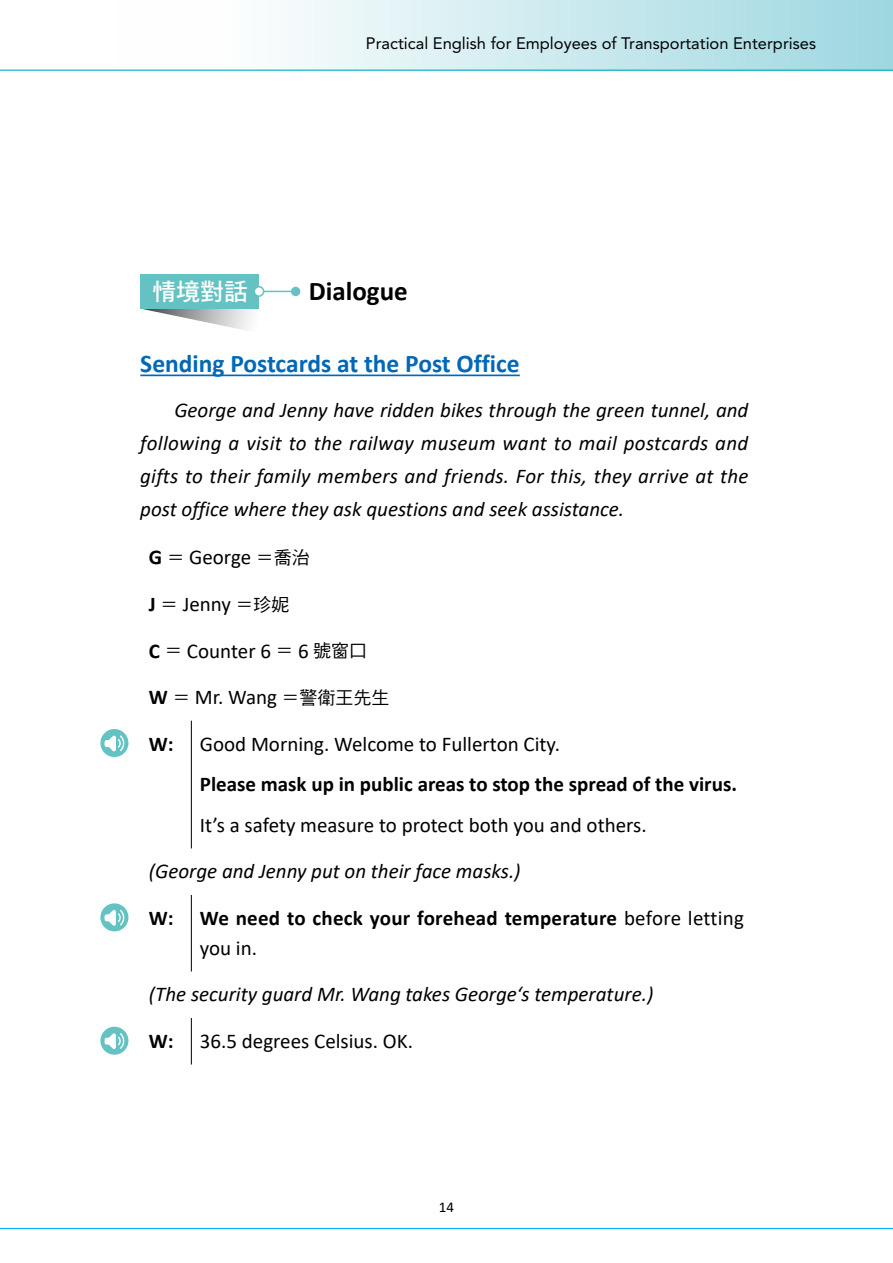
<style>
.page{position:relative;width:893px;height:1263px;background:#fff}
.page>*{position:absolute;margin:0;border:0;box-sizing:border-box;transform-origin:0 0}
.t1{font:700 27px "Calibri";color:#000}
.t2{font:700 25.5px "Calibri";color:#0068b7}
.t3{font:24px "DF Hei Std W7";color:#fff}
.t4{font:italic 21px/33px "Calibri";color:#000;text-align:justify}
.t5{font:700 21px/40.7px "Calibri";color:#000}
.t6{font:21px "Calibri";color:#000}
.t7{font:18px "DF Hei Std W5";color:#000}
.t8{font:16.5px "Avenir";color:#000}
.t9{font:15px "Calibri";color:#000}
.s1{font-weight:700}
.s2{font-family:"DF Hei Std W5";font-size:18px}
.s3{font-family:"Calibri";font-weight:700;font-size:21px}
.s4{font-family:"Calibri";font-size:21px}
.s5{font-weight:400}
</style>
<div class="page">
<div style="left:117px;top:0;width:776px;height:70px;background:linear-gradient(to right,#fff,#9fd8e1)"></div>
<hr style="left:0;top:1228px;width:893px;height:1px;background:#00b4ed">
<hr style="left:0;top:70px;width:893px;height:1px;background:#00aec2">
<div style="left:100px;top:903px;width:28px;height:28px;background:#64c2c3;border-radius:50%"></div>
<svg style="left:105px;top:910px;width:19px;height:16px"></svg>
<div style="left:100px;top:729px;width:28px;height:28px;background:#64c2c3;border-radius:50%"></div>
<svg style="left:105px;top:735px;width:19px;height:16px"></svg>
<div style="left:100px;top:1027px;width:28px;height:28px;background:#64c2c3;border-radius:50%"></div>
<svg style="left:105px;top:1033px;width:19px;height:16px"></svg>
<svg style="left:143px;top:309px;width:109px;height:21px"></svg>
<div style="left:140px;top:274px;width:119px;height:35px;background:#64c2c3"></div>
<div style="left:254px;top:287px;width:10px;height:9px;background:#fff;border-radius:50%"></div>
<div style="left:254px;top:286px;width:10px;height:11px;border:2px solid #64c2c3;border-radius:50%"></div>
<div style="left:291px;top:287px;width:9px;height:9px;background:#64c2c3;border-radius:50%"></div>
<hr style="left:264px;top:291px;width:30px;height:1px;background:#64c2c3">
<hr style="left:140px;top:374px;width:380px;height:2px;background:#0068b7">
<hr style="left:191px;top:721px;width:1px;height:127px;background:#000">
<hr style="left:191px;top:1018px;width:1px;height:46px;background:#000">
<hr style="left:191px;top:895px;width:1px;height:76px;background:#000">
<p class="t8" style="left:366px;top:34px;width:452px">Practical English for Employees of Transportation Enterprises</p>
<p class="t3" style="left:152px;top:279px;width:97px">情境對話</p>
<p class="t1" style="left:309px;top:272px;width:101px">Dialogue</p>
<p class="t2" style="left:140px;top:346px;width:381px">Sending Postcards at the Post Office</p>
<p class="t4" style="left:140px;top:392px;width:610px;text-indent:34px">George and Jenny have ridden bikes through the green tunnel, and following a visit to the railway museum want to mail postcards and gifts to their family members and friends. For this, they arrive at the post office where they ask questions and seek assistance.</p>
<p class="t6" style="left:149px;top:543px;width:162px"><span class="s1">G</span> <span class="s2">＝</span> George <span class="s2">＝喬治</span></p>
<p class="t6" style="left:149px;top:589px;width:142px"><span class="s1">J</span> <span class="s2">＝</span> Jenny <span class="s2">＝珍妮</span></p>
<p class="t6" style="left:149px;top:636px;width:220px"><span class="s1">C</span> <span class="s2">＝</span> Counter 6 <span class="s2">＝</span> 6 <span class="s2">號窗口</span></p>
<p class="t7" style="left:149px;top:688px;width:242px"><span class="s3">W</span> ＝ <span class="s4">Mr. Wang</span> ＝警衛王先生</p>
<p class="t5" style="left:200px;top:723px;width:539px;text-indent:-51px">W: <span class="s5">Good Morning. Welcome to Fullerton City.<br></span>Please mask up in public areas to stop the spread of the virus.</p>
<p class="t6" style="left:200px;top:810px;width:448px">It’s a safety measure to protect both you and others.</p>
<p class="t4" style="left:149px;top:854px;width:373px">(George and Jenny put on their face masks.)</p>
<p class="t5" style="left:200px;top:903px;width:546px;line-height:30px;text-indent:-51px">W: We need to check your forehead temperature <span class="s5">before letting you in.</span></p>
<p class="t4" style="left:149px;top:977px;width:506px">(The security guard Mr. Wang takes George‘s temperature.)</p>
<p class="t6" style="left:149px;top:1026px;width:266px"><span class="s1">W:</span> 36.5 degrees Celsius. OK.</p>
<p class="t9" style="left:439px;top:1197px;width:17px">14</p>
</div>
